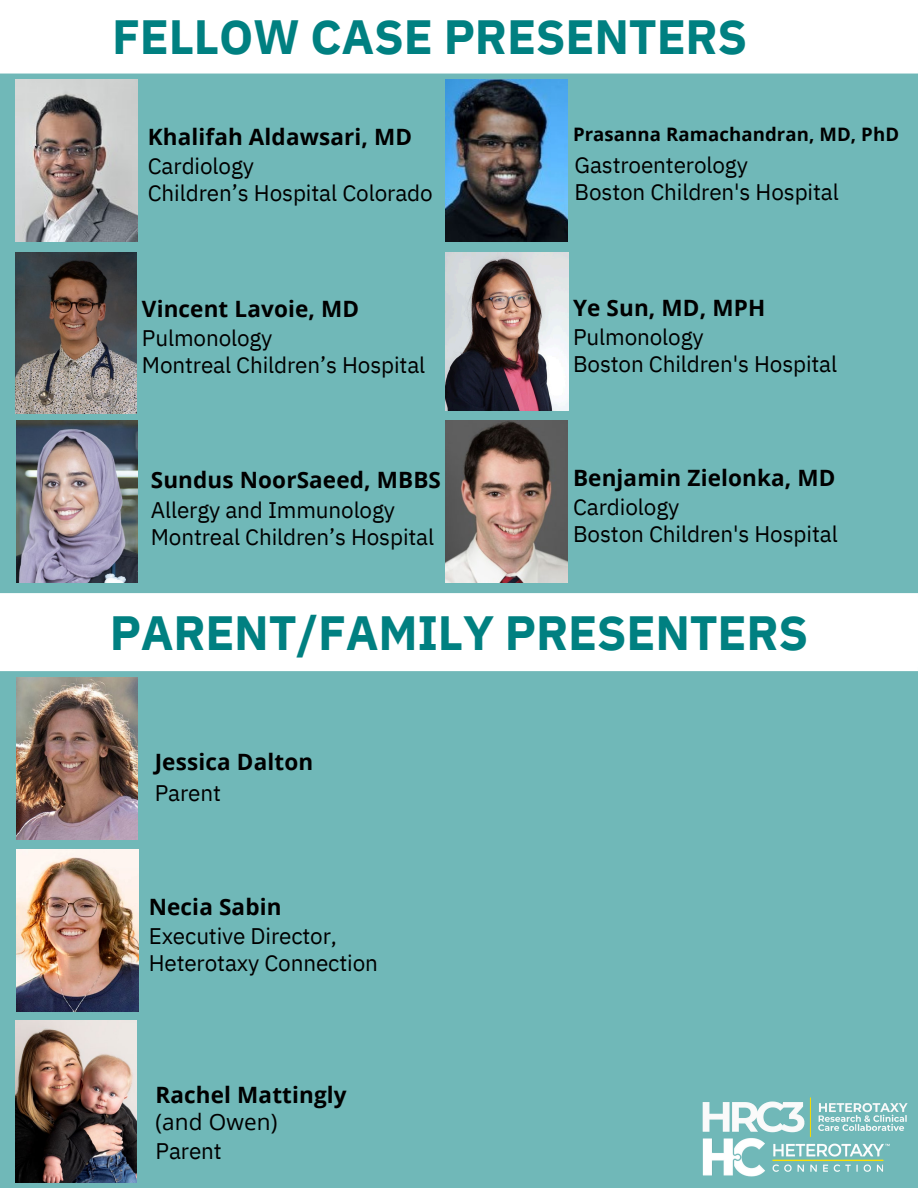
<style>
.page{position:relative;width:918px;height:1188px;background:#70b8b8}
.page>*{position:absolute;margin:0;border:0;box-sizing:border-box;transform-origin:0 0}
.t1{font:700 48px "IBM Plex Sans";letter-spacing:-.005em;color:#008081}
.t2{font:22.5px/29.2px "IBM Plex Sans";letter-spacing:-.005em;color:#000}
.t3{font:700 22.5px/29.2px "Open Sans";letter-spacing:.005em;color:#000}
.t4{font:700 18.6px "Open Sans";letter-spacing:.005em;color:#000}
.s1{font-family:"IBM Plex Sans";font-weight:400}
.s2{font-family:"Open Sans";font-weight:700}
.s3{font-weight:400}
</style>
<div class="page">
<div style="left:0;top:0;width:918px;height:74px;background:#fff"></div>
<div style="left:0;top:593px;width:918px;height:78px;background:#fff"></div>
<img style="left:17px;top:420px;width:120px;height:162px">
<img style="left:446px;top:252px;width:122px;height:159px">
<img style="left:446px;top:420px;width:121px;height:162px">
<img style="left:16px;top:677px;width:122px;height:162px">
<img style="left:17px;top:849px;width:121px;height:162px">
<img style="left:15px;top:1021px;width:122px;height:162px">
<img style="left:15px;top:252px;width:122px;height:161px">
<img style="left:446px;top:80px;width:121px;height:162px">
<img style="left:15px;top:80px;width:123px;height:162px">
<img style="left:702px;top:1097px;width:206px;height:19px">
<img style="left:702px;top:1116px;width:205px;height:61px">
<h2 class="t1" style="left:112px;top:5px;width:637px">FELLOW CASE PRESENTERS</h2>
<p class="t3" style="left:148px;top:122px;width:266px">Khalifah Aldawsari, MD<br><span class="s1">Cardiology</span></p>
<p class="t2" style="left:148px;top:178px;width:287px">Children’s Hospital Colorado</p>
<h1 class="t3" style="left:142px;top:293px;width:219px">Vincent Lavoie, MD<br><span class="s1">Pulmonology</span></h1>
<h1 class="t2" style="left:142px;top:350px;width:285px">Montreal Children’s Hospital</h1>
<h2 class="t3" style="left:151px;top:465px;width:292px">Sundus NoorSaeed, MBBS<br><span class="s1">Allergy and Immunology</span></h2>
<h2 class="t2" style="left:151px;top:522px;width:285px">Montreal Children’s Hospital</h2>
<h2 class="t4" style="left:573px;top:121px;width:328px">Prasanna Ramachandran, MD, PhD</h2>
<p class="t2" style="left:575px;top:151px;width:266px;line-height:27px">Gastroenterology<br>Boston Children's Hospital</p>
<p class="t3" style="left:573px;top:293px;width:194px">Ye Sun, MD, MPH<br><span class="s1">Pulmonology</span></p>
<p class="t2" style="left:573px;top:349px;width:266px">Boston Children's Hospital</p>
<h2 class="t3" style="left:573px;top:462px;width:264px">Benjamin Zielonka, MD<br><span class="s1">Cardiology</span></h2>
<h2 class="t2" style="left:573px;top:519px;width:266px">Boston Children's Hospital</h2>
<p class="t1" style="left:110px;top:600px;width:700px">PARENT/FAMILY PRESENTERS</p>
<h2 class="t3" style="left:155px;top:745px;width:160px;line-height:31.5px">Jessica Dalton<br><span class="s1">Parent</span></h2>
<p class="t2" style="left:149px;top:892px;width:190px"><span class="s2">Necia Sabin<br></span>Executive Director,</p>
<p class="t2" style="left:149px;top:948px;width:231px">Heterotaxy Connection</p>
<h2 class="t3" style="left:156px;top:1081px;width:193px;line-height:27px">Rachel Mattingly <span class="s3">(and Owen)</span></h2>
<h2 class="t2" style="left:156px;top:1136px;width:68px">Parent</h2>
</div>
